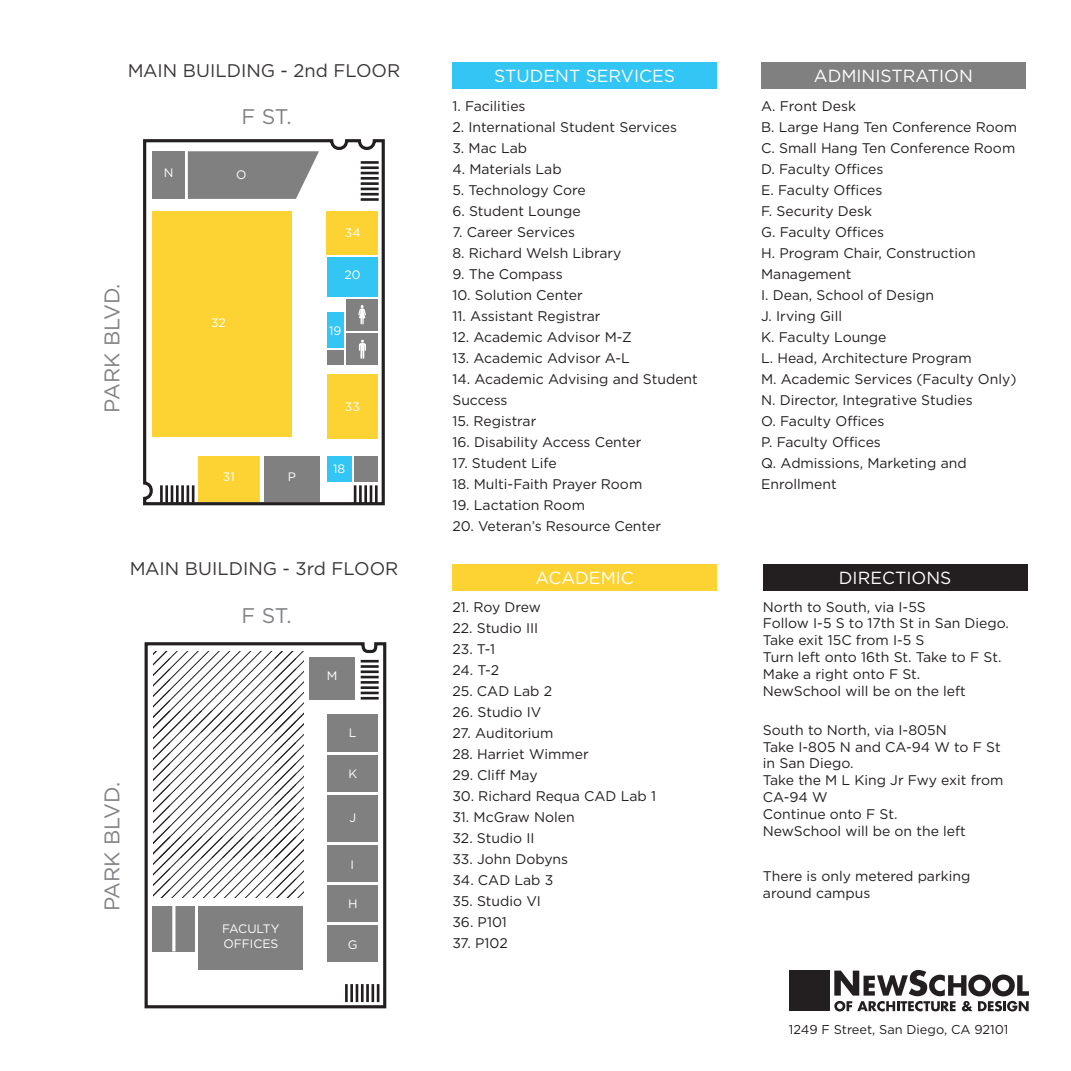
<style>
.page{position:relative;width:1071px;height:1071px;background:#fff}
.page>*{position:absolute;margin:0;border:0;box-sizing:border-box;transform-origin:0 0}
.t1{font:21.18px "Gotham";color:#808285}
.t2{font:18.38px "Gotham";color:#231f20}
.t3{font:17.5px "Gotham";color:#fff}
.t4{font:14px/21px "Gotham";color:#231f20}
.t5{font:12.78px "Gotham";color:#231f20}
.t6{font:12.25px/14.7px "Gotham";color:#fff}
</style>
<div class="page">
<svg style="left:143px;top:139px;width:242px;height:367px"></svg>
<svg style="left:188px;top:151px;width:131px;height:48px"></svg>
<div style="left:327px;top:313px;width:17px;height:35px;background:#33c5f3"></div>
<svg style="left:160px;top:485px;width:36px;height:18px"></svg>
<div style="left:152px;top:211px;width:140px;height:225px;background:#fcd332"></div>
<div style="left:198px;top:456px;width:62px;height:46px;background:#fcd332"></div>
<div style="left:327px;top:374px;width:51px;height:65px;background:#fcd332"></div>
<div style="left:327px;top:257px;width:51px;height:40px;background:#33c5f3"></div>
<svg style="left:834px;top:970px;width:195px;height:41px"></svg>
<div style="left:789px;top:971px;width:41px;height:40px;background:#231f20"></div>
<svg style="left:361px;top:161px;width:18px;height:40px"></svg>
<svg style="left:354px;top:485px;width:25px;height:18px"></svg>
<svg style="left:144px;top:642px;width:243px;height:367px"></svg>
<div style="left:199px;top:906px;width:104px;height:63px;background:#7f807f"></div>
<div style="left:152px;top:906px;width:43px;height:45px;background:#7f807f"></div>
<div style="left:327px;top:795px;width:51px;height:47px;background:#7f807f"></div>
<div style="left:327px;top:756px;width:51px;height:36px;background:#7f807f"></div>
<svg style="left:361px;top:660px;width:18px;height:40px"></svg>
<svg style="left:345px;top:984px;width:36px;height:18px"></svg>
<svg style="left:154px;top:651px;width:150px;height:247px"></svg>
<hr style="left:172px;top:906px;width:3px;height:45px;background:#fff">
<div style="left:310px;top:657px;width:45px;height:43px;background:#7f807f"></div>
<hr style="left:260px;top:456px;width:3px;height:46px;background:#fff">
<div style="left:346px;top:333px;width:32px;height:32px;background:#7f807f"></div>
<svg style="left:359px;top:340px;width:7px;height:19px"></svg>
<div style="left:327px;top:456px;width:25px;height:25px;background:#33c5f3"></div>
<div style="left:327px;top:925px;width:51px;height:37px;background:#7f807f"></div>
<div style="left:327px;top:885px;width:51px;height:37px;background:#7f807f"></div>
<div style="left:327px;top:845px;width:51px;height:37px;background:#7f807f"></div>
<div style="left:452px;top:564px;width:265px;height:27px;background:#fcd332"></div>
<div style="left:452px;top:62px;width:265px;height:27px;background:#33c5f3"></div>
<div style="left:761px;top:62px;width:265px;height:27px;background:#7f807f"></div>
<div style="left:763px;top:564px;width:264px;height:27px;background:#231f20"></div>
<div style="left:327px;top:211px;width:51px;height:44px;background:#fcd332"></div>
<div style="left:327px;top:714px;width:51px;height:38px;background:#7f807f"></div>
<div style="left:327px;top:350px;width:17px;height:15px;background:#7f807f"></div>
<div style="left:346px;top:299px;width:32px;height:32px;background:#7f807f"></div>
<div style="left:354px;top:456px;width:24px;height:25px;background:#7f807f"></div>
<svg style="left:358px;top:305px;width:8px;height:19px"></svg>
<div style="left:264px;top:456px;width:56px;height:46px;background:#7f807f"></div>
<div style="left:152px;top:151px;width:33px;height:48px;background:#7f807f"></div>
<h2 class="t2" style="left:127px;top:60px;width:275px">MAIN BUILDING - 2nd FLOOR</h2>
<h1 class="t1" style="left:241px;top:105px;width:52px">F ST.</h1>
<p class="t6" style="left:164px;top:165px;width:11px">N</p>
<p class="t6" style="left:236px;top:167px;width:12px">O</p>
<h1 class="t1" style="left:100px;top:413px;width:131px;rotate:-90deg">PARK BLVD.</h1>
<p class="t6" style="left:211px;top:315px;width:16px">32</p>
<p class="t6" style="left:345px;top:225px;width:17px">34</p>
<p class="t6" style="left:344px;top:267px;width:18px">20</p>
<p class="t6" style="left:329px;top:323px;width:14px">19</p>
<p class="t6" style="left:345px;top:399px;width:17px">33</p>
<p class="t6" style="left:223px;top:469px;width:13px">31</p>
<p class="t6" style="left:288px;top:469px;width:10px">P</p>
<p class="t6" style="left:333px;top:461px;width:14px">18</p>
<h2 class="t2" style="left:129px;top:559px;width:271px">MAIN BUILDING - 3rd FLOOR</h2>
<h1 class="t1" style="left:241px;top:604px;width:52px">F ST.</h1>
<p class="t6" style="left:327px;top:668px;width:12px">M</p>
<h1 class="t1" style="left:100px;top:911px;width:131px;rotate:-90deg">PARK BLVD.</h1>
<p class="t6" style="left:222px;top:922px;width:59px">FACULTY<br>OFFICES</p>
<p class="t6" style="left:349px;top:725px;width:9px">L</p>
<p class="t6" style="left:348px;top:766px;width:10px">K</p>
<p class="t6" style="left:349px;top:810px;width:8px">J</p>
<p class="t6" style="left:351px;top:857px;width:5px">I</p>
<p class="t6" style="left:348px;top:896px;width:11px">H</p>
<p class="t6" style="left:348px;top:937px;width:11px">G</p>
<p class="t3" style="left:494px;top:66px;width:182px">STUDENT SERVICES</p>
<p class="t4" style="left:452px;top:96px;width:75px">1. Facilities</p>
<p class="t4" style="left:452px;top:117px;width:226px">2. International Student Services</p>
<p class="t4" style="left:452px;top:138px;width:76px">3. Mac Lab</p>
<p class="t4" style="left:452px;top:159px;width:111px">4. Materials Lab</p>
<p class="t4" style="left:452px;top:180px;width:135px">5. Technology Core</p>
<p class="t4" style="left:452px;top:201px;width:130px">6. Student Lounge</p>
<p class="t4" style="left:452px;top:222px;width:124px">7. Career Services</p>
<p class="t4" style="left:452px;top:243px;width:171px">8. Richard Welsh Library</p>
<p class="t4" style="left:452px;top:264px;width:112px">9. The Compass</p>
<p class="t4" style="left:452px;top:285px;width:132px">10. Solution Center</p>
<p class="t4" style="left:452px;top:306px;width:150px">11. Assistant Registrar</p>
<p class="t4" style="left:452px;top:327px;width:181px">12. Academic Advisor M-Z</p>
<p class="t4" style="left:452px;top:348px;width:179px">13. Academic Advisor A-L</p>
<p class="t4" style="left:452px;top:369px;width:247px">14. Academic Advising and Student<br>Success</p>
<p class="t4" style="left:452px;top:411px;width:86px">15. Registrar</p>
<p class="t4" style="left:452px;top:432px;width:190px">16. Disability Access Center</p>
<p class="t4" style="left:452px;top:453px;width:106px">17. Student Life</p>
<p class="t4" style="left:452px;top:474px;width:191px">18. Multi-Faith Prayer Room</p>
<p class="t4" style="left:452px;top:495px;width:134px">19. Lactation Room</p>
<p class="t4" style="left:452px;top:516px;width:210px">20. Veteran’s Resource Center</p>
<p class="t3" style="left:535px;top:568px;width:100px">ACADEMIC</p>
<p class="t4" style="left:452px;top:597px;width:90px">21. Roy Drew</p>
<p class="t4" style="left:452px;top:618px;width:88px">22. Studio III</p>
<p class="t4" style="left:452px;top:639px;width:44px">23. T-1</p>
<p class="t4" style="left:452px;top:660px;width:48px">24. T-2</p>
<p class="t4" style="left:452px;top:681px;width:101px">25. CAD Lab 2</p>
<p class="t4" style="left:452px;top:702px;width:91px">26. Studio IV</p>
<p class="t4" style="left:452px;top:723px;width:103px">27. Auditorium</p>
<p class="t4" style="left:452px;top:744px;width:138px">28. Harriet Wimmer</p>
<p class="t4" style="left:452px;top:765px;width:87px">29. Cliff May</p>
<p class="t4" style="left:452px;top:786px;width:205px">30. Richard Requa CAD Lab 1</p>
<p class="t4" style="left:452px;top:807px;width:124px">31. McGraw Nolen</p>
<p class="t4" style="left:452px;top:828px;width:84px">32. Studio II</p>
<p class="t4" style="left:452px;top:849px;width:117px">33. John Dobyns</p>
<p class="t4" style="left:452px;top:870px;width:102px">34. CAD Lab 3</p>
<p class="t4" style="left:452px;top:891px;width:90px">35. Studio VI</p>
<p class="t4" style="left:452px;top:912px;width:56px">36. P101</p>
<p class="t4" style="left:452px;top:933px;width:57px">37. P102</p>
<p class="t3" style="left:814px;top:66px;width:161px">ADMINISTRATION</p>
<p class="t4" style="left:761px;top:96px;width:258px">A. Front Desk<br>B. Large Hang Ten Conference Room<br>C. Small Hang Ten Conference Room<br>D. Faculty Offices<br>E. Faculty Offices<br>F. Security Desk<br>G. Faculty Offices<br>H. Program Chair, Construction<br>Management<br>I. Dean, School of Design<br>J. Irving Gill<br>K. Faculty Lounge<br>L. Head, Architecture Program<br>M. Academic Services (Faculty Only)<br>N. Director, Integrative Studies<br>O. Faculty Offices<br>P. Faculty Offices<br>Q. Admissions, Marketing and<br>Enrollment</p>
<p class="t3" style="left:839px;top:568px;width:114px">DIRECTIONS</p>
<p class="t4" style="left:763px;top:598px;width:248px;line-height:16.8px">North to South, via I-5S<br>Follow I-5 S to 17th St in San Diego.<br>Take exit 15C from I-5 S<br>Turn left onto 16th St. Take to F St.<br>Make a right onto F St.<br>NewSchool will be on the left</p>
<p class="t4" style="left:763px;top:721px;width:242px;line-height:16.8px">South to North, via I-805N<br>Take I-805 N and CA-94 W to F St in San Diego.<br>Take the M L King Jr Fwy exit from<br>CA-94 W<br>Continue onto F St.<br>NewSchool will be on the left</p>
<p class="t4" style="left:763px;top:868px;width:209px;line-height:16.8px">There is only metered parking around campus</p>
<p class="t5" style="left:789px;top:1022px;width:221px">1249 F Street, San Diego, CA 92101</p>
</div>
